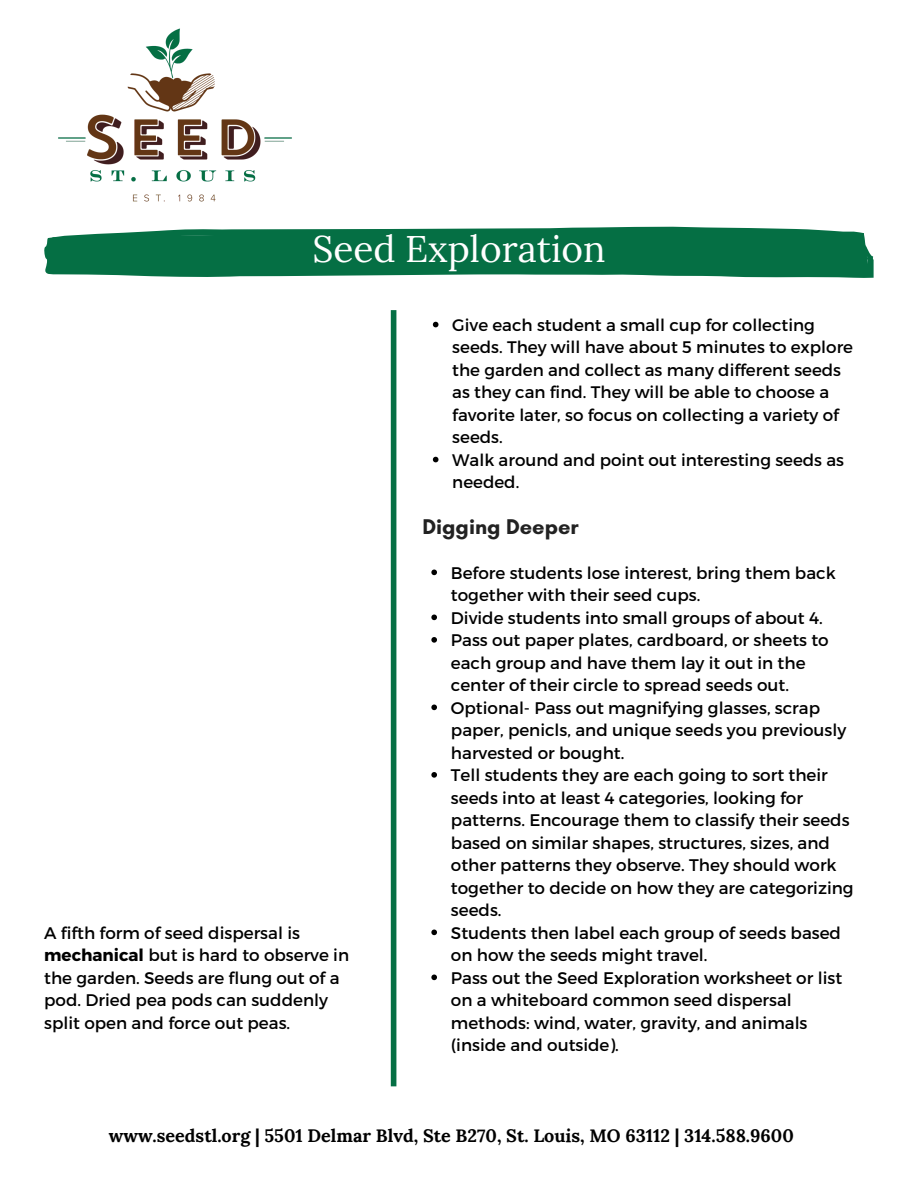
<style>
.page{position:relative;width:918px;height:1188px;background:#fff}
.page>*{position:absolute;margin:0;border:0;box-sizing:border-box;transform-origin:0 0}
.t1{font:37.05px "Lora";color:#fff}
.t2{font:700 21.75px "Glacial Indifference";color:#222}
.t3{font:700 18px "Lora";color:#000}
.t4{font:16.8px/22.5px "Montserrat";color:#000}
.s1{font-weight:700}
</style>
<div class="page">
<img style="left:58px;top:28px;width:234px;height:174px">
<div style="left:391px;top:310px;width:5px;height:776px;background:#056f44"></div>
<svg style="left:433px;top:322px;width:5px;height:5px"></svg>
<svg style="left:433px;top:457px;width:5px;height:5px"></svg>
<svg style="left:44px;top:227px;width:829px;height:51px;background:#1d7d56"></svg>
<svg style="left:431px;top:570px;width:6px;height:5px"></svg>
<svg style="left:431px;top:615px;width:6px;height:5px"></svg>
<svg style="left:431px;top:637px;width:6px;height:6px"></svg>
<svg style="left:431px;top:705px;width:6px;height:5px"></svg>
<svg style="left:431px;top:772px;width:6px;height:6px"></svg>
<svg style="left:431px;top:930px;width:6px;height:5px"></svg>
<svg style="left:431px;top:975px;width:6px;height:5px"></svg>
<h1 class="t1" style="left:250px;top:225px;width:419px">Adaptation Int oduction</h1>
<h1 class="t1" style="left:312px;top:225px;width:295px">Seed Exploration</h1>
<p class="t4" style="left:44px;top:920px;width:306px">A fifth form of seed dispersal is <span class="s1">mechanical</span> but is hard to observe in the garden. Seeds are flung out of a pod. Dried pea pods can suddenly split open and force out peas.</p>
<p class="t4" style="left:452px;top:313px;width:402px">Give each student a small cup for collecting seeds. They will have about 5 minutes to explore the garden and collect as many different seeds as they can find. They will be able to choose a favorite later, so focus on collecting a variety of seeds.<br>Walk around and point out interesting seeds as needed.</p>
<p class="t2" style="left:422px;top:513px;width:158px">Digging Deeper</p>
<p class="t4" style="left:451px;top:560px;width:404px">Before students lose interest, bring them back together with their seed cups.<br>Divide students into small groups of about 4.<br>Pass out paper plates, cardboard, or sheets to each group and have them lay it out in the center of their circle to spread seeds out.<br>Optional- Pass out magnifying glasses, scrap paper, penicls, and unique seeds you previously harvested or bought.<br>Tell students they are each going to sort their seeds into at least 4 categories, looking for patterns. Encourage them to classify their seeds based on similar shapes, structures, sizes, and other patterns they observe. They should work together to decide on how they are categorizing seeds.<br>Students then label each group of seeds based on how the seeds might travel.<br>Pass out the Seed Exploration worksheet or list on a whiteboard common seed dispersal methods: wind, water, gravity, and animals (inside and outside).</p>
<p class="t3" style="left:109px;top:1124px;width:686px">www.seedstl.org | 5501 Delmar Blvd, Ste B270, St. Louis, MO 63112 | 314.588.9600</p>
</div>
